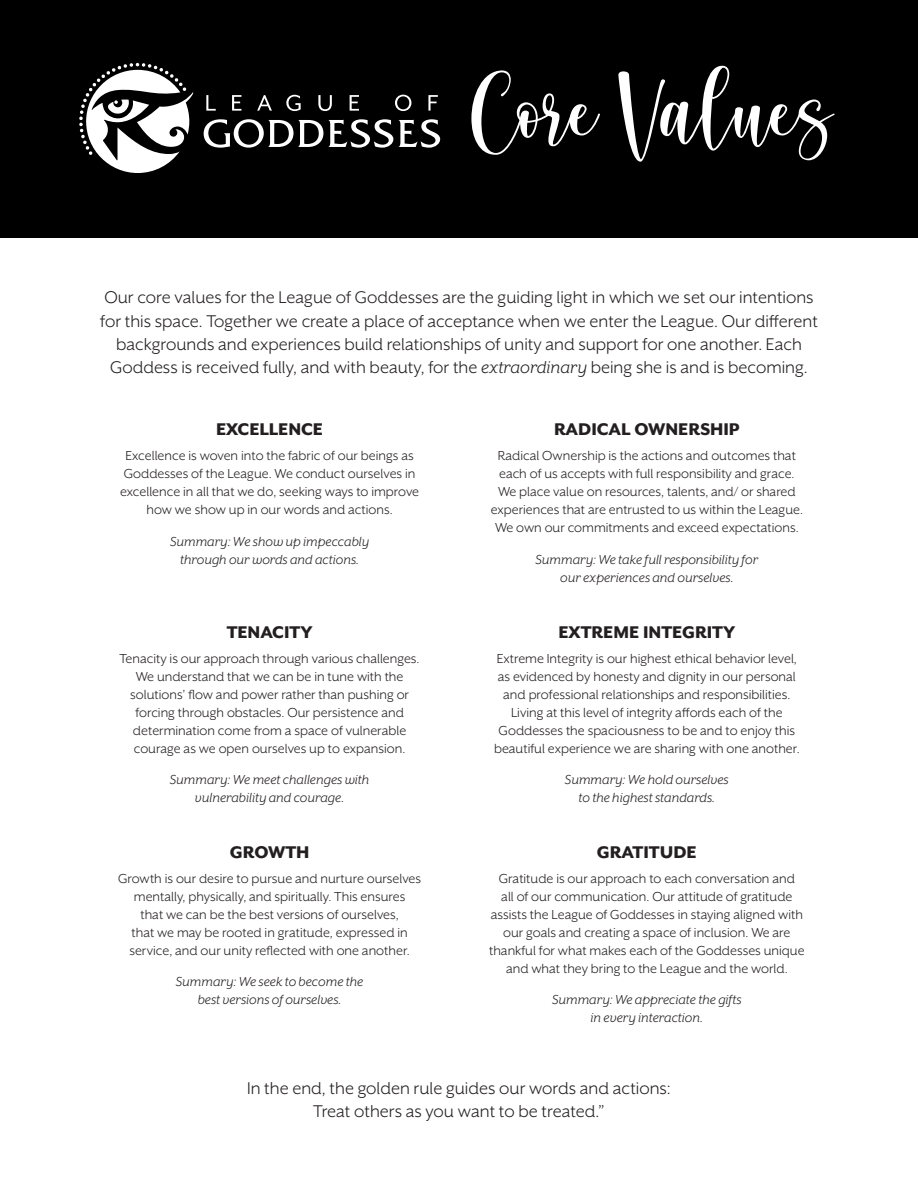
<style>
.page{position:relative;width:918px;height:1188px;background:#fff}
.page>*{position:absolute;margin:0;border:0;box-sizing:border-box;transform-origin:0 0}
.t1{font:135px "Cream Candy";color:#fff}
.t2{font:19.5px/23.4px "Mr Eaves XL San OT";color:#231f20;text-align:center}
.L1_Subheader{font:800 19.5px "Mr Eaves XL San OT";color:#231f20}
.t3{font:15px/18px "Mr Eaves XL San OT";color:#231f20;text-align:center}
.t4{font:italic 15px/18px "Mr Eaves XL San OT";color:#231f20;text-align:center}
.s1{font-size:121.5px}
.s2{font-style:italic}
</style>
<div class="page">
<div style="left:0;top:0;width:918px;height:238px;background:#000001"></div>
<svg style="left:204px;top:119px;width:189px;height:29px"></svg>
<svg style="left:399px;top:119px;width:41px;height:29px"></svg>
<svg style="left:206px;top:95px;width:10px;height:16px"></svg>
<svg style="left:232px;top:95px;width:9px;height:16px"></svg>
<svg style="left:257px;top:95px;width:15px;height:16px"></svg>
<svg style="left:286px;top:95px;width:15px;height:16px"></svg>
<svg style="left:318px;top:95px;width:14px;height:16px"></svg>
<svg style="left:350px;top:95px;width:9px;height:16px"></svg>
<svg style="left:395px;top:95px;width:16px;height:16px"></svg>
<svg style="left:428px;top:95px;width:10px;height:16px"></svg>
<svg style="left:79px;top:63px;width:114px;height:110px"></svg>
<p class="t1" style="left:471px;top:48px;width:363px">Core <span class="s1">V</span>alues</p>
<p class="t2" style="left:100px;top:286px;width:719px">Our core values for the League of Goddesses are the guiding light in which we set our intentions for this space. Together we create a place of acceptance when we enter the League. Our different backgrounds and experiences build relationships of unity and support for one another. Each Goddess is received fully, and with beauty, for the <span class="s2">extraordinary</span> being she is and is becoming.</p>
<p class="L1_Subheader" style="left:216px;top:418px;width:108px">EXCELLENCE</p>
<p class="t3" style="left:120px;top:447px;width:301px">Excellence is woven into the fabric of our beings as Goddesses of the League. We conduct ourselves in excellence in all that we do, seeking ways to improve how we show up in our words and actions.</p>
<p class="t4" style="left:170px;top:532px;width:201px">Summary: We show up impeccably through our words and actions.</p>
<p class="L1_Subheader" style="left:227px;top:621px;width:87px">TENACITY</p>
<p class="t3" style="left:120px;top:649px;width:302px">Tenacity is our approach through various challenges.<br>We understand that we can be in tune with the solutions’ flow and power rather than pushing or forcing through obstacles. Our persistence and determination come from a space of vulnerable courage as we open ourselves up to expansion.</p>
<p class="t4" style="left:170px;top:771px;width:201px">Summary: We meet challenges with vulnerability and courage.</p>
<p class="L1_Subheader" style="left:230px;top:841px;width:81px">GROWTH</p>
<p class="t3" style="left:118px;top:869px;width:305px">Growth is our desire to pursue and nurture ourselves mentally, physically, and spiritually. This ensures<br>that we can be the best versions of ourselves,<br>that we may be rooted in gratitude, expressed in service, and our unity reflected with one another.</p>
<p class="t4" style="left:176px;top:973px;width:189px">Summary: We seek to become the best versions of ourselves.</p>
<p class="L1_Subheader" style="left:554px;top:418px;width:187px">RADICAL OWNERSHIP</p>
<p class="t3" style="left:491px;top:447px;width:314px">Radical Ownership is the actions and outcomes that each of us accepts with full responsibility and grace.<br>We place value on resources, talents, and/ or shared experiences that are entrusted to us within the League.<br>We own our commitments and exceed expectations.</p>
<p class="t4" style="left:535px;top:550px;width:224px">Summary: We take full responsibility for our experiences and ourselves.</p>
<p class="L1_Subheader" style="left:559px;top:621px;width:178px">EXTREME INTEGRITY</p>
<p class="t3" style="left:494px;top:649px;width:307px">Extreme Integrity is our highest ethical behavior level, as evidenced by honesty and dignity in our personal and professional relationships and responsibilities.<br>Living at this level of integrity affords each of the Goddesses the spaciousness to be and to enjoy this beautiful experience we are sharing with one another.</p>
<p class="t4" style="left:565px;top:771px;width:165px">Summary: We hold ourselves to the highest standards.</p>
<p class="L1_Subheader" style="left:597px;top:841px;width:101px">GRATITUDE</p>
<p class="t3" style="left:489px;top:869px;width:317px">Gratitude is our approach to each conversation and<br>all of our communication. Our attitude of gratitude assists the League of Goddesses in staying aligned with our goals and creating a space of inclusion. We are thankful for what makes each of the Goddesses unique and what they bring to the League and the world.</p>
<p class="t4" style="left:552px;top:991px;width:191px">Summary: We appreciate the gifts in every interaction.</p>
<p class="t2" style="left:247px;top:1076px;width:425px">In the end, the golden rule guides our words and actions:<br>Treat others as you want to be treated.”</p>
</div>
